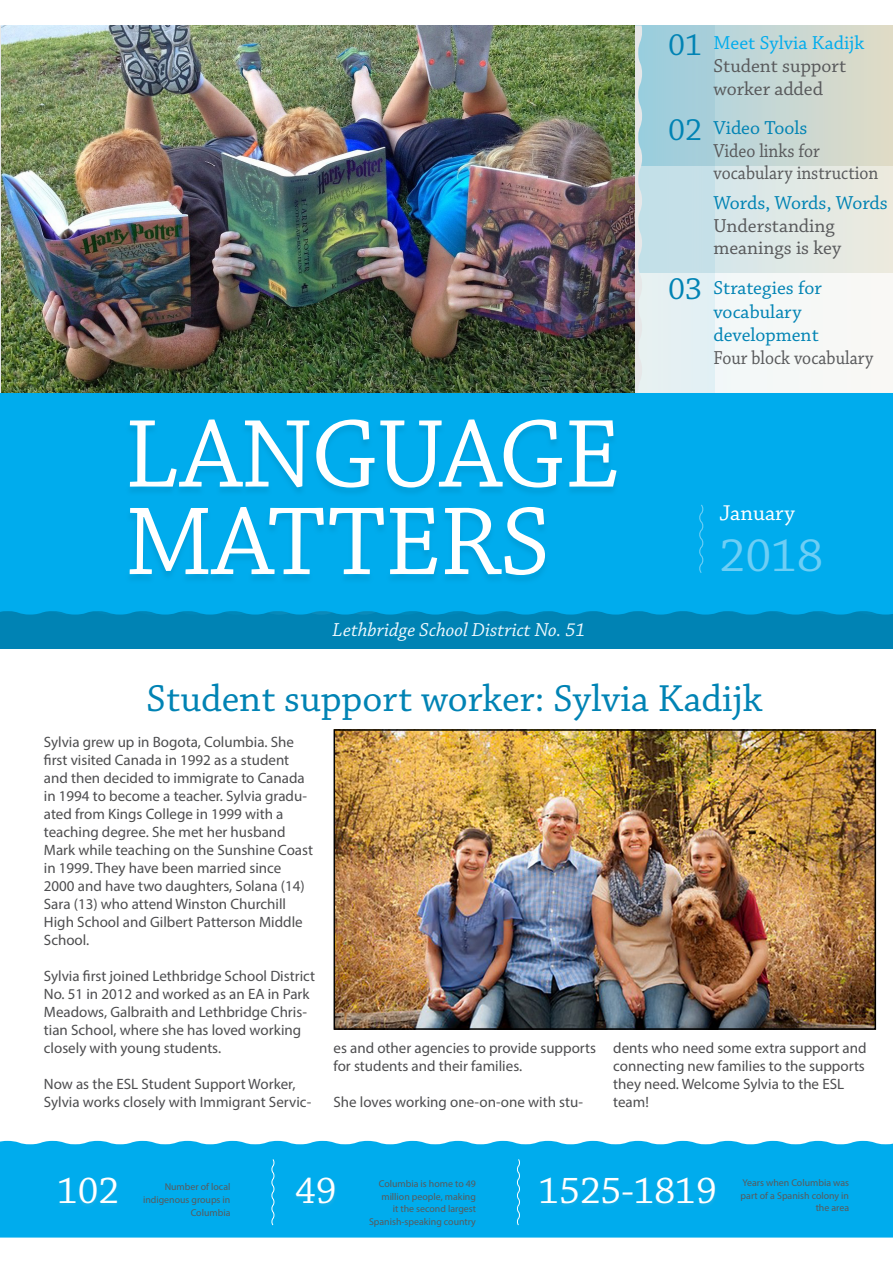
<style>
.page{position:relative;width:893px;height:1263px;background:#fff}
.page>*{position:absolute;margin:0;border:0;box-sizing:border-box;transform-origin:0 0}
.t1{font:101.55px/87.4px "Chaparral Pro";letter-spacing:-.02em;color:#fff}
.t2{font:49.35px "Chaparral Pro";color:#6ecef5}
.t3{font:39.45px "Chaparral Pro";color:#0083b4}
.t4{font:39.45px "Chaparral Pro";color:#fff}
.t5{font:22.65px "Chaparral Pro";color:#fff}
.t6{font:19.8px/22.6px "Chaparral Pro";color:#58595b}
.t7{font:19.8px/22.6px "Chaparral Pro";color:#58595b;scale:.9 1}
.t8{font:19.8px/23.7px "Chaparral Pro";color:#0083b4}
.t9{font:italic 19.8px "Chaparral Pro";color:#eff9fe}
.t10{font:15px/18px "Myriad Pro";color:#4d4d4f}
.t11{font:9.9px/12.8px "Myriad Pro";color:#58595b;text-align:right}
.s1{font-size:32.4px;color:#0083b4}
.s2{color:#00aced}
.s3{color:#0083b4}
.s4{font-size:32.4px}
</style>
<div class="page">
<svg style="left:715px;top:25px;width:178px;height:368px"></svg>
<svg style="left:642px;top:25px;width:73px;height:368px;background:#c1dee6"></svg>
<div style="left:0;top:411px;width:893px;height:237px;background:#0083b4"></div>
<div style="left:0;top:393px;width:893px;height:221px;background:#00aced"></div>
<div style="left:0;top:1141px;width:893px;height:96px;background:#00aced"></div>
<img style="left:337px;top:732px;width:536px;height:295px">
<div style="left:334px;top:729px;width:542px;height:301px;border:2px solid #000"></div>
<div style="left:125px;top:421px;width:496px;height:164px;background:#0083b4;opacity:.3"></div>
<img style="left:1px;top:25px;width:633px;height:368px">
<svg style="left:698px;top:503px;width:7px;height:71px"></svg>
<div style="left:56px;top:1176px;width:64px;height:32px;background:#46b3da;opacity:.4"></div>
<div style="left:293px;top:1176px;width:45px;height:32px;background:#46b3da;opacity:.4"></div>
<div style="left:538px;top:1176px;width:180px;height:32px;background:#46b3da;opacity:.4"></div>
<svg style="left:270px;top:1158px;width:5px;height:68px"></svg>
<svg style="left:516px;top:1158px;width:5px;height:68px"></svg>
<h1 class="t1" style="left:125px;top:415px;width:497px">LANGUAGE<br>MATTERS</h1>
<h3 class="t9" style="left:332px;top:619px;width:255px">Lethbridge School District No. 51</h3>
<h3 class="t6" style="left:713px;top:33px;width:152px;text-indent:-45px"><span class="s1">01</span> <span class="s2">Meet Sylvia Kadijk<br></span>Student support worker added</h3>
<h3 class="t7" style="left:713px;top:117px;width:185px;text-indent:-45px"><span class="s1">02</span> <span class="s3">Video Tools<br></span>Video links for vocabulary instruction</h3>
<h3 class="t8" style="left:713px;top:192px;width:176px">Words, Words, Words</h3>
<h3 class="t6" style="left:713px;top:215px;width:129px">Understanding meanings is key</h3>
<h3 class="t8" style="left:713px;top:276px;width:110px;text-indent:-45px"><span class="s4">03</span> Strategies for vocabulary development</h3>
<h3 class="t7" style="left:713px;top:347px;width:179px">Four block vocabulary</h3>
<h3 class="t5" style="left:719px;top:500px;width:77px">January</h3>
<h2 class="t2" style="left:719px;top:528px;width:105px">2018</h2>
<h3 class="t3" style="left:147px;top:677px;width:617px">Student support worker: Sylvia Kadijk</h3>
<p class="t10" style="left:44px;top:733px;width:271px">Sylvia grew up in Bogota, Columbia. She first visited Canada in 1992 as a student and then decided to immigrate to Canada in 1994 to become a teacher. Sylvia gradu&shy;ated from Kings College in 1999 with a teaching degree. She met her husband Mark while teaching on the Sunshine Coast in 1999. They have been married since 2000 and have two daughters, Solana (14)<br>Sara (13) who attend Winston Churchill High School and Gilbert Patterson Middle School.</p>
<p class="t10" style="left:44px;top:967px;width:273px">Sylvia first joined Lethbridge School District No. 51 in 2012 and worked as an EA in Park Meadows, Galbraith and Lethbridge Chris&shy;tian School, where she has loved working closely with young students.</p>
<p class="t10" style="left:44px;top:1075px;width:269px">Now as the ESL Student Support Worker,<br>Sylvia works closely with Immigrant Servic-</p>
<p class="t10" style="left:334px;top:1039px;width:264px">es and other agencies to provide supports for students and their families.</p>
<p class="t10" style="left:334px;top:1093px;width:251px">She loves working one-on-one with stu-</p>
<p class="t10" style="left:613px;top:1039px;width:255px">dents who need some extra support and connecting new families to the supports they need. Welcome Sylvia to the ESL team!</p>
<h3 class="t4" style="left:57px;top:1168px;width:64px">102</h3>
<h3 class="t4" style="left:295px;top:1168px;width:43px">49</h3>
<h3 class="t4" style="left:539px;top:1168px;width:180px">1525-1819</h3>
<p class="t11" style="left:143px;top:1180px;width:89px">Number of local indigenous groups in<br>Columbia</p>
<p class="t11" style="left:369px;top:1177px;width:108px">Columbia is home to 49 million people, making<br>it the second largest<br>Spanish-speaking country</p>
<p class="t11" style="left:741px;top:1176px;width:110px">Years when Columbia was part of a Spanish colony in the area</p>
</div>
